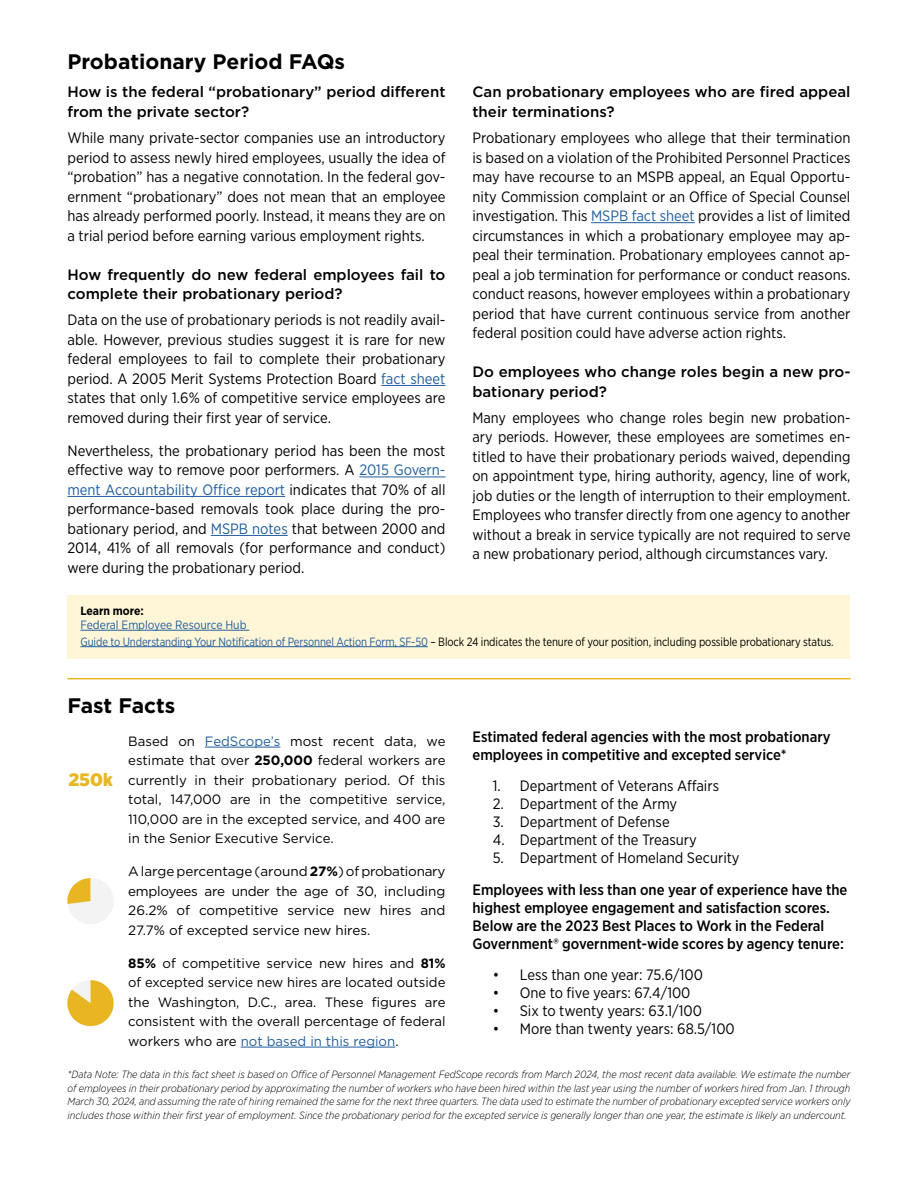
<style>
.page{position:relative;width:918px;height:1188px;background:#fff}
.page>*{position:absolute;margin:0;border:0;box-sizing:border-box;transform-origin:0 0}
.t1{font:700 21px "Gotham";color:#000}
.t2{font:900 18px "Gotham Narrow";color:#e7b621;scale:1.11 1}
.t3{font:15px/19.5px "Gotham Narrow";color:#000;text-align:justify}
.t4{font:500 15px/18px "Gotham Narrow";color:#000}
.t5{font:500 15px/19.5px "Gotham";color:#000}
.t6{font:13.5px/19.5px "Gotham";color:#000;text-align:justify}
.t7{font:12px "Gotham Narrow";letter-spacing:-.01em;color:#000;scale:.93 1}
.t8{font:12px/14.4px "Gotham Narrow";color:#215e9e}
.t9{font:italic 300 10.5px/13.5px "Gotham Narrow";color:#000;text-align:justify}
.s1{color:#215e9e}
.s2{font-weight:700;color:#000}
.s3{font-weight:700}
</style>
<div class="page">
<div style="left:68px;top:595px;width:782px;height:64px;background:#fff6d7"></div>
<hr style="left:381px;top:385px;width:64px;height:1px;background:#215e9e">
<hr style="left:359px;top:477px;width:87px;height:1px;background:#215e9e">
<hr style="left:68px;top:496px;width:217px;height:1px;background:#215e9e">
<hr style="left:211px;top:535px;width:77px;height:1px;background:#215e9e">
<hr style="left:591px;top:222px;width:104px;height:1px;background:#215e9e">
<hr style="left:205px;top:747px;width:75px;height:1px;background:#215e9e">
<hr style="left:241px;top:1047px;width:154px;height:1px;background:#215e9e">
<hr style="left:68px;top:678px;width:782px;height:1px;background:#e7b621">
<hr style="left:80px;top:630px;width:169px;height:1px;background:#215e9e">
<hr style="left:80px;top:646px;width:348px;height:1px;background:#215e9e">
<img style="left:67px;top:878px;width:46px;height:46px">
<img style="left:67px;top:980px;width:47px;height:47px">
<p class="t1" style="left:68px;top:48px;width:279px">Probationary Period FAQs</p>
<p class="t5" style="left:68px;top:82px;width:379px">How is the federal “probationary” period different from the private sector?</p>
<p class="t3" style="left:68px;top:128px;width:380px">While many private-sector companies use an introductory period to assess newly hired employees, usually the idea of “probation” has a negative connotation. In the federal gov&shy;ernment “probationary” does not mean that an employee has already performed poorly. Instead, it means they are on a trial period before earning various employment rights.</p>
<p class="t5" style="left:68px;top:264px;width:379px">How frequently do new federal employees fail to complete their probationary period?</p>
<p class="t3" style="left:68px;top:310px;width:380px">Data on the use of probationary periods is not readily avail&shy;able. However, previous studies suggest it is rare for new federal employees to fail to complete their probationary period. A 2005 Merit Systems Protection Board <span class="s1">fact sheet </span>states that only 1.6% of competitive service employees are removed during their first year of service.</p>
<p class="t3" style="left:68px;top:441px;width:380px">Nevertheless, the probationary period has been the most effective way to remove poor performers. A <span class="s1">2015 Govern&shy;ment Accountability Office report</span> indicates that 70% of all performance-based removals took place during the pro&shy;bationary period, and <span class="s1">MSPB notes</span> that between 2000 and 2014, 41% of all removals (for performance and conduct) were during the probationary period.</p>
<p class="t5" style="left:472px;top:82px;width:380px">Can probationary employees who are fired appeal their terminations?</p>
<p class="t3" style="left:472px;top:128px;width:380px">Probationary employees who allege that their termination is based on a violation of the Prohibited Personnel Practices may have recourse to an MSPB appeal, an Equal Opportu&shy;nity Commission complaint or an Office of Special Counsel investigation. This <span class="s1">MSPB fact sheet</span> provides a list of limited circumstances in which a probationary employee may ap&shy;peal their termination. Probationary employees cannot ap&shy;peal a job termination for performance or conduct reasons. conduct reasons, however employees within a probationary period that have current continuous service from another federal position could have adverse action rights.</p>
<p class="t5" style="left:472px;top:362px;width:380px">Do employees who change roles begin a new pro&shy;bationary period?</p>
<p class="t3" style="left:472px;top:408px;width:380px">Many employees who change roles begin new probation&shy;ary periods. However, these employees are sometimes en&shy;titled to have their probationary periods waived, depending on appointment type, hiring authority, agency, line of work, job duties or the length of interruption to their employment.<br>Employees who transfer directly from one agency to another without a break in service typically are not required to serve a new probationary period, although circumstances vary.</p>
<p class="t8" style="left:80px;top:603px;width:168px"><span class="s2">Learn more:<br></span>Federal Employee Resource Hub</p>
<p class="t7" style="left:80px;top:634px;width:812px"><span class="s1">Guide to Understanding Your Notification of Personnel Action Form, SF-50</span> – Block 24 indicates the tenure of your position, including possible probationary status.</p>
<p class="t1" style="left:68px;top:691px;width:109px">Fast Facts</p>
<p class="t6" style="left:128px;top:731px;width:319px">Based on <span class="s1">FedScope’s</span> most recent data, we estimate that over <span class="s3">250,000</span> federal workers are currently in their probationary period. Of this total, 147,000 are in the competitive service, 110,000 are in the excepted service, and 400 are in the Senior Executive Service.</p>
<p class="t6" style="left:128px;top:861px;width:319px">A large percentage (around <span class="s3">27%</span>) of probationary employees are under the age of 30, including 26.2% of competitive service new hires and 27.7% of excepted service new hires.</p>
<p class="t6" style="left:128px;top:953px;width:319px"><span class="s3">85%</span> of competitive service new hires and <span class="s3">81% </span>of excepted service new hires are located outside the Washington, D.C., area. These figures are consistent with the overall percentage of federal workers who are <span class="s1">not based in this region</span>.</p>
<p class="t2" style="left:68px;top:768px;width:41px">250k</p>
<p class="t4" style="left:472px;top:727px;width:360px">Estimated federal agencies with the most probationary employees in competitive and excepted service*</p>
<p class="t3" style="left:493px;top:776px;width:228px">1. Department of Veterans Affairs</p>
<p class="t3" style="left:493px;top:794px;width:186px">2. Department of the Army</p>
<p class="t3" style="left:493px;top:812px;width:178px">3. Department of Defense</p>
<p class="t3" style="left:493px;top:830px;width:206px">4. Department of the Treasury</p>
<p class="t3" style="left:493px;top:848px;width:248px">5. Department of Homeland Security</p>
<p class="t4" style="left:472px;top:880px;width:377px">Employees with less than one year of experience have the highest employee engagement and satisfaction scores.<br>Below are the 2023 Best Places to Work in the Federal Government® government-wide scores by agency tenure:</p>
<p class="t3" style="left:493px;top:965px;width:212px">• Less than one year: 75.6/100</p>
<p class="t3" style="left:493px;top:983px;width:199px">• One to five years: 67.4/100</p>
<p class="t3" style="left:493px;top:1001px;width:211px">• Six to twenty years: 63.1/100</p>
<p class="t3" style="left:493px;top:1019px;width:244px">• More than twenty years: 68.5/100</p>
<p class="t9" style="left:68px;top:1068px;width:785px">*Data Note: The data in this fact sheet is based on Office of Personnel Management FedScope records from March 2024, the most recent data available. We estimate the number of employees in their probationary period by approximating the number of workers who have been hired within the last year using the number of workers hired from Jan. 1 through March 30, 2024, and assuming the rate of hiring remained the same for the next three quarters. The data used to estimate the number of probationary excepted service workers only includes those within their first year of employment. Since the probationary period for the excepted service is generally longer than one year, the estimate is likely an undercount.</p>
</div>
